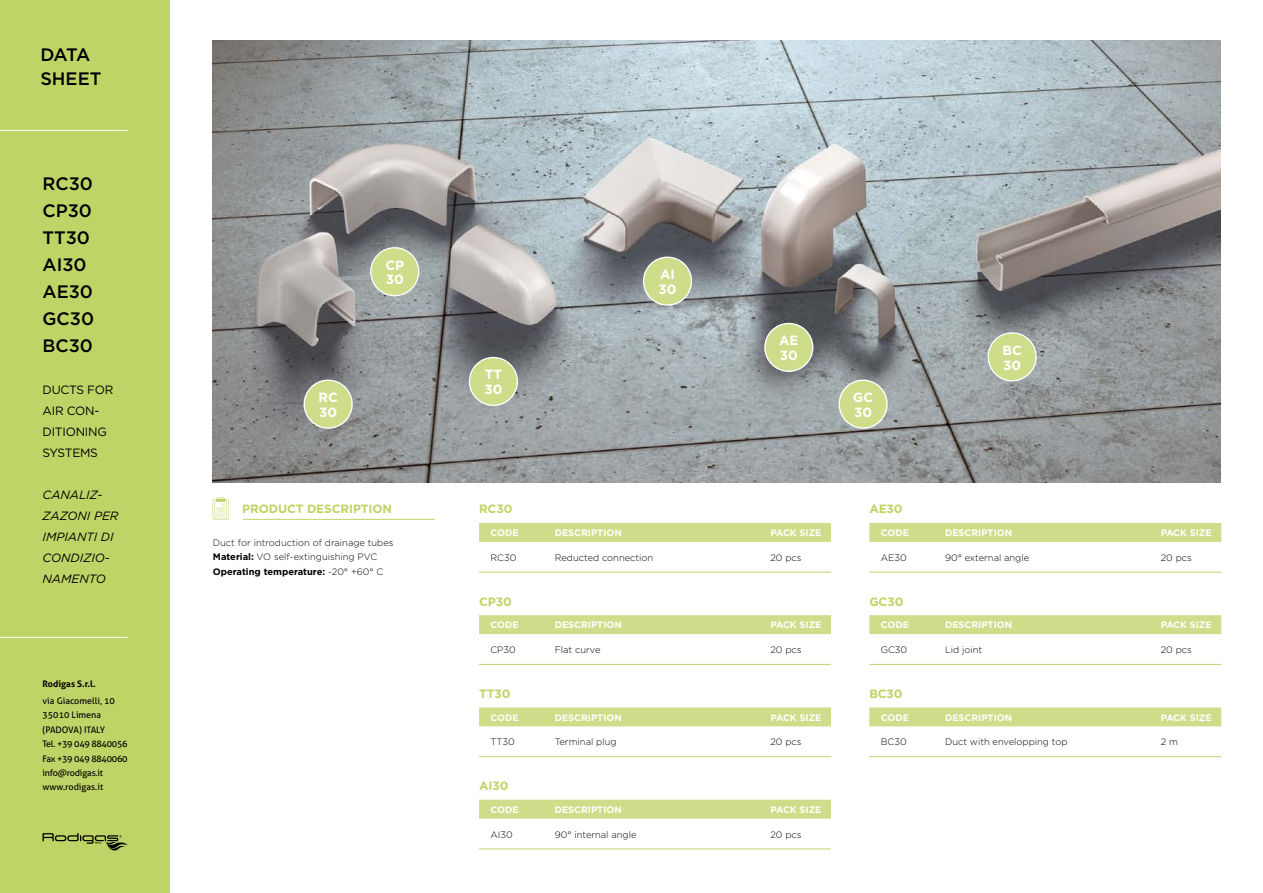
<style>
.page{position:relative;width:1263px;height:893px;background:#fff}
.page>*{position:absolute;margin:0;border:0;box-sizing:border-box;transform-origin:0 0}
.t1{font:500 18px/27px "Gotham";color:#000}
.t2{font:700 13.35px/14.7px "Gotham";color:#fff}
.t3{font:700 12px "Gotham";letter-spacing:-.01em;color:#bfd466}
.t4{font:italic 12px/21px "Gotham";color:#000}
.t5{font:12px/21px "Gotham";letter-spacing:-.02em;color:#000}
.t6{font:300 9.3px/14.7px "Gotham";color:#000}
.t7{font:700 9.3px "Gotham";color:#fff}
.t8{font:9px/14.4px "Aller";letter-spacing:-.02em;color:#000}
.t9{font:700 9px "Aller";color:#000}
.s1{font-weight:700}
</style>
<div class="page">
<div style="left:0;top:0;width:170px;height:893px;background:#bfd466"></div>
<svg style="left:43px;top:833px;width:85px;height:18px"></svg>
<hr style="left:0;top:637px;width:128px;height:1px;background:#fff">
<hr style="left:0;top:130px;width:128px;height:1px;background:#fff">
<svg style="left:213px;top:497px;width:16px;height:23px"></svg>
<hr style="left:243px;top:519px;width:192px;height:1px;background:#bfd466">
<div style="left:479px;top:523px;width:352px;height:19px;background:#cddd89"></div>
<hr style="left:479px;top:572px;width:64px;height:1px;background:#bfd466">
<hr style="left:543px;top:572px;width:216px;height:1px;background:#bfd466">
<hr style="left:759px;top:572px;width:72px;height:1px;background:#bfd466">
<div style="left:869px;top:523px;width:352px;height:19px;background:#cddd89"></div>
<hr style="left:869px;top:572px;width:65px;height:1px;background:#bfd466">
<hr style="left:934px;top:572px;width:215px;height:1px;background:#bfd466">
<hr style="left:1149px;top:572px;width:72px;height:1px;background:#bfd466">
<div style="left:479px;top:615px;width:352px;height:19px;background:#cddd89"></div>
<hr style="left:479px;top:664px;width:64px;height:1px;background:#bfd466">
<hr style="left:543px;top:664px;width:216px;height:1px;background:#bfd466">
<hr style="left:759px;top:664px;width:72px;height:1px;background:#bfd466">
<div style="left:869px;top:615px;width:352px;height:19px;background:#cddd89"></div>
<hr style="left:869px;top:664px;width:65px;height:1px;background:#bfd466">
<hr style="left:934px;top:664px;width:215px;height:1px;background:#bfd466">
<hr style="left:1149px;top:664px;width:72px;height:1px;background:#bfd466">
<div style="left:479px;top:707px;width:352px;height:19px;background:#cddd89"></div>
<hr style="left:479px;top:756px;width:64px;height:1px;background:#bfd466">
<hr style="left:543px;top:756px;width:216px;height:1px;background:#bfd466">
<hr style="left:759px;top:756px;width:72px;height:1px;background:#bfd466">
<div style="left:869px;top:707px;width:352px;height:19px;background:#cddd89"></div>
<hr style="left:869px;top:756px;width:65px;height:1px;background:#bfd466">
<hr style="left:934px;top:756px;width:215px;height:1px;background:#bfd466">
<hr style="left:1149px;top:756px;width:72px;height:1px;background:#bfd466">
<div style="left:479px;top:800px;width:352px;height:19px;background:#cddd89"></div>
<hr style="left:479px;top:849px;width:64px;height:1px;background:#bfd466">
<hr style="left:543px;top:849px;width:216px;height:1px;background:#bfd466">
<hr style="left:759px;top:849px;width:72px;height:1px;background:#bfd466">
<img style="left:213px;top:41px;width:1007px;height:442px">
<div style="left:304px;top:380px;width:48px;height:48px;background:#cddd89;border-radius:50%"></div>
<div style="left:304px;top:380px;width:49px;height:49px;border:1px solid #fff;border-radius:50%"></div>
<div style="left:469px;top:357px;width:48px;height:48px;background:#cddd89;border-radius:50%"></div>
<div style="left:469px;top:357px;width:49px;height:49px;border:1px solid #fff;border-radius:50%"></div>
<div style="left:371px;top:248px;width:48px;height:48px;background:#cddd89;border-radius:50%"></div>
<div style="left:370px;top:247px;width:49px;height:49px;border:1px solid #fff;border-radius:50%"></div>
<div style="left:644px;top:257px;width:47px;height:48px;background:#cddd89;border-radius:50%"></div>
<div style="left:643px;top:257px;width:49px;height:49px;border:1px solid #fff;border-radius:50%"></div>
<div style="left:765px;top:323px;width:48px;height:48px;background:#cddd89;border-radius:50%"></div>
<div style="left:764px;top:323px;width:49px;height:49px;border:1px solid #fff;border-radius:50%"></div>
<div style="left:839px;top:380px;width:48px;height:48px;background:#cddd89;border-radius:50%"></div>
<div style="left:838px;top:380px;width:50px;height:49px;border:1px solid #fff;border-radius:50%"></div>
<div style="left:988px;top:333px;width:48px;height:48px;background:#cddd89;border-radius:50%"></div>
<div style="left:987px;top:332px;width:50px;height:49px;border:1px solid #fff;border-radius:50%"></div>
<h1 class="t1" style="left:40px;top:42px;width:62px;line-height:24px">DATA<br>SHEET</h1>
<h1 class="t1" style="left:43px;top:170px;width:53px">RC30<br>CP30<br>TT30<br>AI30<br>AE30<br>GC30<br>BC30</h1>
<p class="t5" style="left:43px;top:379px;width:72px">DUCTS FOR<br>AIR CON-<br>DITIONING<br>SYSTEMS</p>
<p class="t4" style="left:43px;top:484px;width:77px">CANALIZ-<br>ZAZONI PER<br>IMPIANTI DI<br>CONDIZIO-<br>NAMENTO</p>
<p class="t9" style="left:43px;top:679px;width:55px">Rodigas S.r.l.</p>
<p class="t8" style="left:43px;top:693px;width:87px">via Giacomelli, 10<br>35010 Limena (PADOVA) ITALY<br>Tel. +39 049 8840056<br>Fax +39 049 8840060 info@rodigas.it www.rodigas.it</p>
<h2 class="t2" style="left:318px;top:390px;width:21px">RC<br>30</h2>
<h2 class="t2" style="left:385px;top:258px;width:20px">CP<br>30</h2>
<h2 class="t2" style="left:658px;top:267px;width:20px">AI<br>30</h2>
<h2 class="t2" style="left:484px;top:367px;width:20px">TT<br>30</h2>
<h2 class="t2" style="left:779px;top:333px;width:21px">AE<br>30</h2>
<h2 class="t2" style="left:853px;top:390px;width:22px">GC<br>30</h2>
<h2 class="t2" style="left:1002px;top:343px;width:21px">BC<br>30</h2>
<p class="t3" style="left:242px;top:501px;width:151px">PRODUCT DESCRIPTION</p>
<p class="t6" style="left:213px;top:535px;width:182px">Duct for introduction of drainage tubes<br><span class="s1">Material:</span> VO self-extinguishing PVC<br><span class="s1">Operating temperature:</span> -20° +60° C</p>
<p class="t3" style="left:479px;top:501px;width:35px">RC30</p>
<p class="t3" style="left:869px;top:501px;width:35px">AE30</p>
<p class="t7" style="left:490px;top:527px;width:30px">CODE</p>
<p class="t7" style="left:555px;top:527px;width:69px">DESCRIPTION</p>
<p class="t7" style="left:770px;top:527px;width:53px">PACK SIZE</p>
<p class="t6" style="left:490px;top:550px;width:27px">RC30</p>
<p class="t6" style="left:555px;top:550px;width:100px">Reducted connection</p>
<p class="t6" style="left:770px;top:550px;width:33px">20 pcs</p>
<p class="t7" style="left:881px;top:527px;width:30px">CODE</p>
<p class="t7" style="left:945px;top:527px;width:69px">DESCRIPTION</p>
<p class="t7" style="left:1161px;top:527px;width:53px">PACK SIZE</p>
<p class="t6" style="left:881px;top:550px;width:27px">AE30</p>
<p class="t6" style="left:945px;top:550px;width:86px">90° external angle</p>
<p class="t6" style="left:1161px;top:550px;width:33px">20 pcs</p>
<p class="t3" style="left:479px;top:593px;width:34px">CP30</p>
<p class="t3" style="left:869px;top:593px;width:36px">GC30</p>
<p class="t7" style="left:490px;top:619px;width:30px">CODE</p>
<p class="t7" style="left:555px;top:619px;width:69px">DESCRIPTION</p>
<p class="t7" style="left:770px;top:619px;width:53px">PACK SIZE</p>
<p class="t6" style="left:490px;top:642px;width:27px">CP30</p>
<p class="t6" style="left:555px;top:642px;width:47px">Flat curve</p>
<p class="t6" style="left:770px;top:642px;width:33px">20 pcs</p>
<p class="t7" style="left:881px;top:619px;width:30px">CODE</p>
<p class="t7" style="left:945px;top:619px;width:69px">DESCRIPTION</p>
<p class="t7" style="left:1161px;top:619px;width:53px">PACK SIZE</p>
<p class="t6" style="left:881px;top:642px;width:28px">GC30</p>
<p class="t6" style="left:945px;top:642px;width:39px">Lid joint</p>
<p class="t6" style="left:1161px;top:642px;width:33px">20 pcs</p>
<p class="t3" style="left:479px;top:686px;width:33px">TT30</p>
<p class="t3" style="left:869px;top:686px;width:35px">BC30</p>
<p class="t7" style="left:490px;top:711px;width:30px">CODE</p>
<p class="t7" style="left:555px;top:711px;width:69px">DESCRIPTION</p>
<p class="t7" style="left:770px;top:711px;width:53px">PACK SIZE</p>
<p class="t6" style="left:490px;top:734px;width:26px">TT30</p>
<p class="t6" style="left:555px;top:734px;width:63px">Terminal plug</p>
<p class="t6" style="left:770px;top:734px;width:33px">20 pcs</p>
<p class="t3" style="left:479px;top:778px;width:31px">AI30</p>
<p class="t7" style="left:490px;top:803px;width:30px">CODE</p>
<p class="t7" style="left:555px;top:803px;width:69px">DESCRIPTION</p>
<p class="t7" style="left:770px;top:803px;width:53px">PACK SIZE</p>
<p class="t6" style="left:490px;top:827px;width:24px">AI30</p>
<p class="t6" style="left:555px;top:827px;width:83px">90° internal angle</p>
<p class="t6" style="left:770px;top:827px;width:33px">20 pcs</p>
<p class="t7" style="left:881px;top:711px;width:30px">CODE</p>
<p class="t7" style="left:945px;top:711px;width:69px">DESCRIPTION</p>
<p class="t7" style="left:1161px;top:711px;width:53px">PACK SIZE</p>
<p class="t6" style="left:881px;top:734px;width:27px">BC30</p>
<p class="t6" style="left:945px;top:734px;width:124px">Duct with envelopping top</p>
<p class="t6" style="left:1161px;top:734px;width:19px">2 m</p>
</div>
